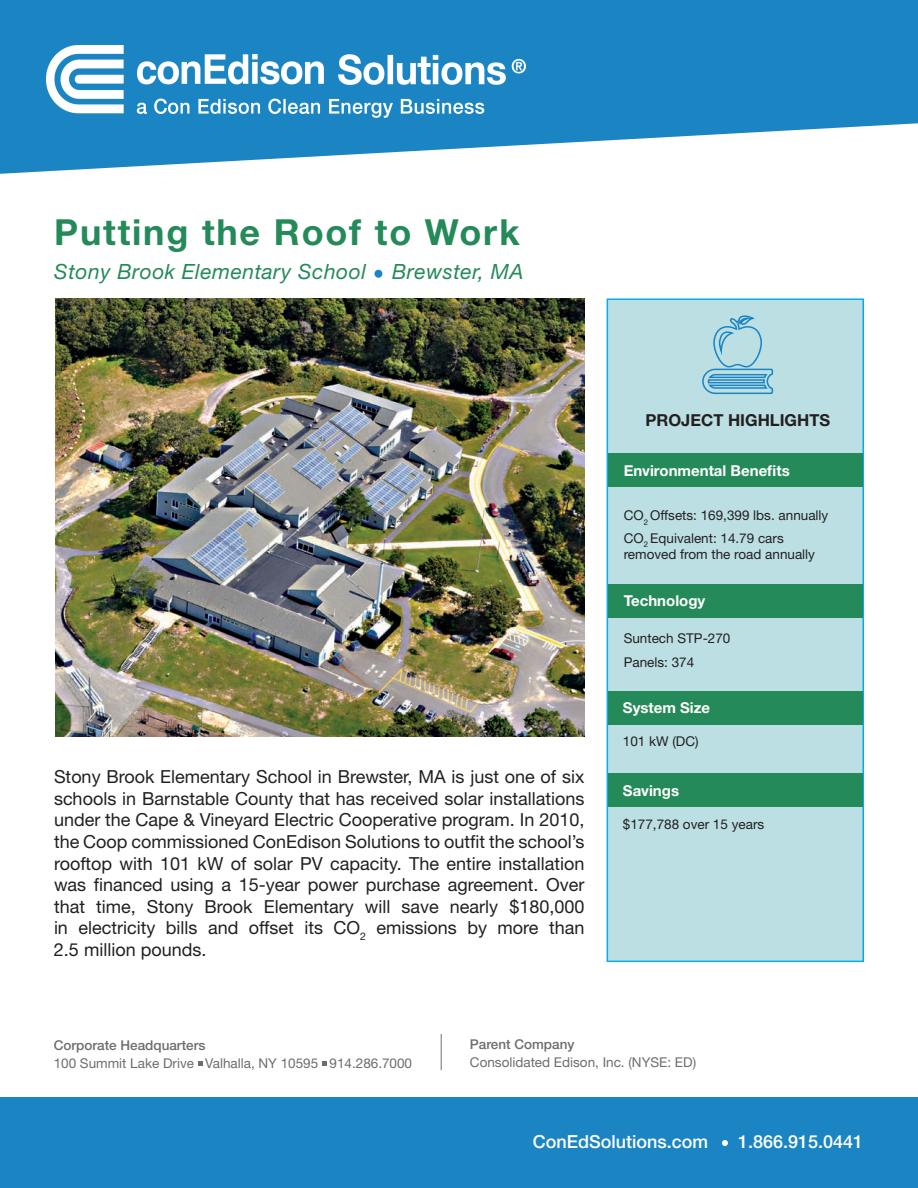
<style>
.page{position:relative;width:918px;height:1188px;background:#fff}
.page>*{position:absolute;margin:0;border:0;box-sizing:border-box;transform-origin:0 0}
.t1{font:700 36px "Helvetica Neue LT Std";letter-spacing:.05em;color:#258a59}
.t2{font:italic 21px "Helvetica Neue LT Pro";letter-spacing:.025em;color:#258a59}
.main_text{font:18px/21.6px "Helvetica Neue LT Pro";color:#231f20;text-align:justify}
.main_text-2{font:500 18px "Helvetica Neue LT Pro";color:#fff}
.Highlight_text_no_ru{font:700 16.5px "Helvetica Neue LT Pro";color:#231f20}
.Highlights_txt_with{font:700 15px "Helvetica Neue LT Pro";color:#fff}
.Highlight_text_no_ru-2{font:13.5px/24px "Helvetica Neue LT Pro";color:#231f20}
.main_text-3{font:13.5px/18px "Helvetica Neue LT Pro";color:#6c6d70}
.s1{font-weight:500}
</style>
<div class="page">
<div style="left:606px;top:298px;width:258px;height:665px;background:#bcdfe3"></div>
<div style="left:608px;top:774px;width:254px;height:33px;background:#258a59"></div>
<div style="left:618px;top:782px;width:227px;height:11px;background:#258a59"></div>
<div style="left:618px;top:791px;width:227px;height:11px;background:#258a59"></div>
<div style="left:608px;top:691px;width:254px;height:33px;background:#258a59"></div>
<div style="left:618px;top:700px;width:227px;height:10px;background:#258a59"></div>
<div style="left:618px;top:709px;width:227px;height:10px;background:#258a59"></div>
<div style="left:608px;top:584px;width:254px;height:33px;background:#258a59"></div>
<div style="left:619px;top:593px;width:227px;height:10px;background:#258a59"></div>
<div style="left:619px;top:602px;width:227px;height:10px;background:#258a59"></div>
<div style="left:608px;top:454px;width:255px;height:33px;background:#258a59"></div>
<div style="left:619px;top:462px;width:227px;height:11px;background:#258a59"></div>
<div style="left:619px;top:471px;width:227px;height:11px;background:#258a59"></div>
<img style="left:56px;top:298px;width:528px;height:438px">
<div style="left:0;top:1098px;width:918px;height:90px;background:#1b85c4"></div>
<hr style="left:441px;top:1034px;width:1px;height:36px;background:#6a747b">
<svg style="left:198px;top:1061px;width:5px;height:5px"></svg>
<svg style="left:322px;top:1061px;width:5px;height:5px"></svg>
<svg style="left:701px;top:315px;width:73px;height:80px"></svg>
<div style="left:374px;top:270px;width:8px;height:8px;background:#1b85c4;border-radius:50%"></div>
<svg style="left:0;top:0;width:918px;height:174px;fill:#1b85c4"></svg>
<img style="left:46px;top:45px;width:480px;height:72px">
<svg style="left:722px;top:1140px;width:6px;height:6px"></svg>
<p class="t1" style="left:54px;top:210px;width:467px">Putting the Roof to Work</p>
<p class="t2" style="left:54px;top:258px;width:471px">Stony Brook Elementary School Brewster, MA</p>
<p class="main_text" style="left:54px;top:765px;width:532px">Stony Brook Elementary School in Brewster, MA is just one of six schools in Barnstable County that has received solar installations under the Cape &amp; Vineyard Electric Cooperative program. In 2010, the Coop commissioned ConEdison Solutions to outfit the school’s rooftop with 101 kW of solar PV capacity. The entire installation was financed using a 15-year power purchase agreement. Over that time, Stony Brook Elementary will save nearly $180,000 in electricity bills and offset its CO<sub>2</sub> emissions by more than 2.5 million pounds.</p>
<p class="Highlight_text_no_ru" style="left:646px;top:409px;width:186px">PROJECT HIGHLIGHTS</p>
<p class="Highlights_txt_with" style="left:624px;top:461px;width:168px">Environmental Benefits</p>
<p class="Highlight_text_no_ru-2" style="left:624px;top:504px;width:206px;line-height:22.5px">CO<sub>2</sub> Offsets: 169,399 lbs. annually<br>CO<sub>2</sub> Equivalent: 14.79 cars</p>
<p class="Highlight_text_no_ru-2" style="left:624px;top:542px;width:193px">removed from the road annually</p>
<p class="Highlights_txt_with" style="left:624px;top:591px;width:83px">Technology</p>
<p class="Highlight_text_no_ru-2" style="left:624px;top:626px;width:108px">Suntech STP-270<br>Panels: 374</p>
<p class="Highlights_txt_with" style="left:623px;top:698px;width:89px">System Size</p>
<p class="Highlight_text_no_ru-2" style="left:623px;top:729px;width:77px">101 kW (DC)</p>
<p class="Highlights_txt_with" style="left:623px;top:781px;width:58px">Savings</p>
<p class="Highlight_text_no_ru-2" style="left:623px;top:812px;width:143px">$177,788 over 15 years</p>
<p class="main_text-3" style="left:54px;top:1036px;width:360px"><span class="s1">Corporate Headquarters<br></span>100 Summit Lake Drive Valhalla, NY 10595 914.286.7000</p>
<p class="main_text-3" style="left:470px;top:1035px;width:228px"><span class="s1">Parent Company<br></span>Consolidated Edison, Inc. (NYSE: ED)</p>
<p class="main_text-2" style="left:533px;top:1130px;width:177px">ConEdSolutions.com</p>
<p class="main_text-2" style="left:738px;top:1130px;width:127px">1.866.915.0441</p>
</div>
